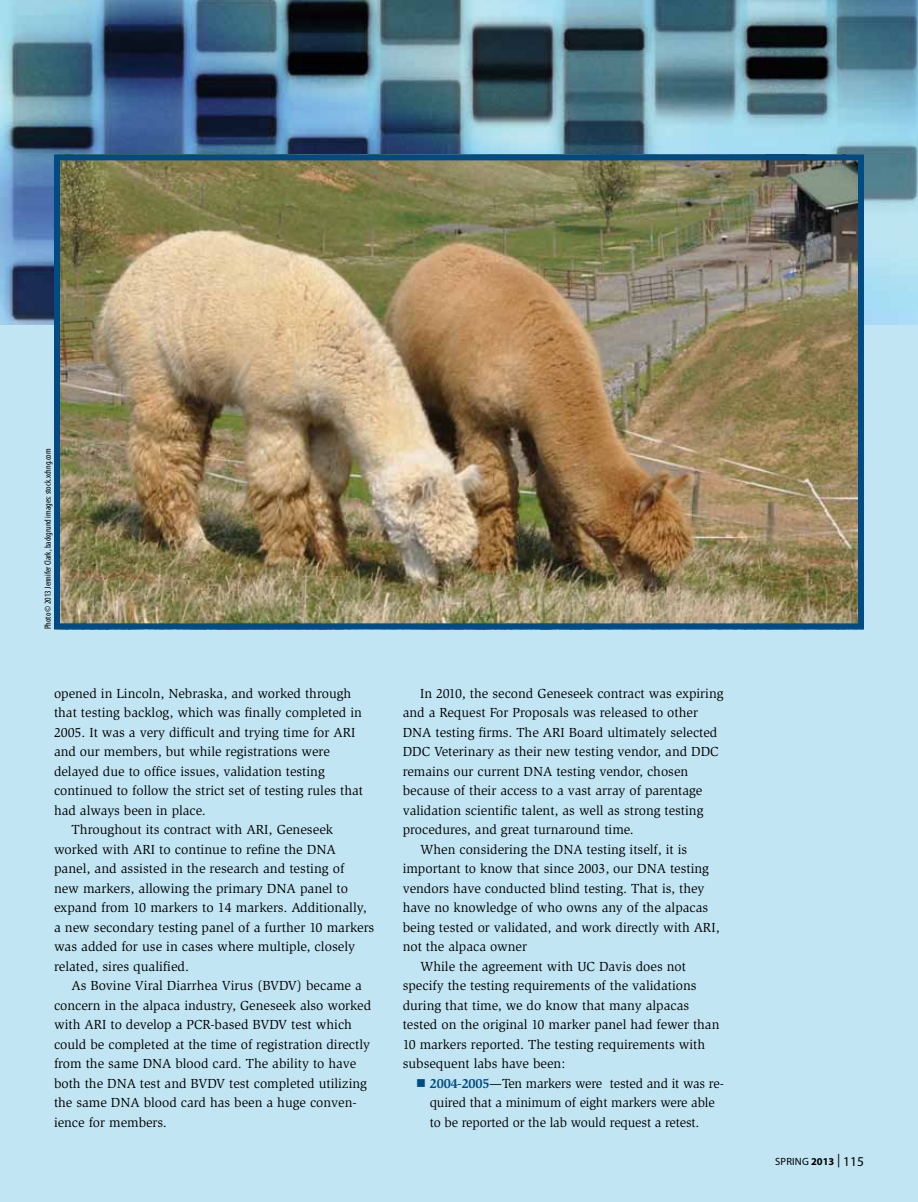
<style>
.page{position:relative;width:918px;height:1202px;background:#c1e5f2}
.page>*{position:absolute;margin:0;border:0;box-sizing:border-box;transform-origin:0 0}
.t1{font:13.5px/19.5px "Slimbach";color:#000}
.t2{font:10.5px "Myriad Pro";letter-spacing:.02em;color:#000}
.t3{font:condensed 9px "Myriad Pro";color:#000}
.s1{color:#004b84}
.s2{font-weight:700;color:#004b84}
.s3{font-weight:700}
.s4{font-size:13.5px}
</style>
<div class="page">
<img style="left:0;top:0;width:918px;height:324px">
<img style="left:61px;top:161px;width:796px;height:461px">
<div style="left:54px;top:154px;width:810px;height:475px;border:6px solid #004b84"></div>
<p class="t3" style="left:43px;top:629px;width:182px;rotate:-90deg">Photo © 2013 Jennifer Clark, backgrund images: stock.xchng.com</p>
<p class="t1" style="left:54px;top:683px;width:299px">opened in Lincoln, Nebraska, and worked through</p>
<p class="t1" style="left:54px;top:703px;width:309px">that testing backlog, which was finally completed in</p>
<p class="t1" style="left:54px;top:722px;width:303px">2005. It was a very difficult and trying time for ARI</p>
<p class="t1" style="left:54px;top:742px;width:277px">and our members, but while registrations were</p>
<p class="t1" style="left:54px;top:761px;width:272px">delayed due to office issues, validation testing</p>
<p class="t1" style="left:54px;top:781px;width:311px">continued to follow the strict set of testing rules that</p>
<p class="t1" style="left:54px;top:800px;width:153px">had always been in place.</p>
<p class="t1" style="left:72px;top:820px;width:263px">Throughout its contract with ARI, Geneseek</p>
<p class="t1" style="left:54px;top:839px;width:283px">worked with ARI to continue to refine the DNA</p>
<p class="t1" style="left:54px;top:859px;width:292px">panel, and assisted in the research and testing of</p>
<p class="t1" style="left:54px;top:878px;width:296px">new markers, allowing the primary DNA panel to</p>
<p class="t1" style="left:54px;top:898px;width:314px">expand from 10 markers to 14 markers. Additionally,</p>
<p class="t1" style="left:54px;top:917px;width:322px">a new secondary testing panel of a further 10 markers</p>
<p class="t1" style="left:54px;top:937px;width:303px">was added for use in cases where multiple, closely</p>
<p class="t1" style="left:54px;top:956px;width:137px">related, sires qualified.</p>
<p class="t1" style="left:71px;top:976px;width:292px">As Bovine Viral Diarrhea Virus (BVDV) became a</p>
<p class="t1" style="left:54px;top:995px;width:319px">concern in the alpaca industry, Geneseek also worked</p>
<p class="t1" style="left:54px;top:1015px;width:300px">with ARI to develop a PCR-based BVDV test which</p>
<p class="t1" style="left:54px;top:1034px;width:318px">could be completed at the time of registration directly</p>
<p class="t1" style="left:54px;top:1054px;width:304px">from the same DNA blood card. The ability to have</p>
<p class="t1" style="left:54px;top:1073px;width:314px">both the DNA test and BVDV test completed utilizing</p>
<p class="t1" style="left:54px;top:1093px;width:304px">the same DNA blood card has been a huge conven-</p>
<p class="t1" style="left:54px;top:1112px;width:114px">ience for members.</p>
<p class="t1" style="left:420px;top:683px;width:305px">In 2010, the second Geneseek contract was expiring</p>
<p class="t1" style="left:403px;top:703px;width:297px">and a Request For Proposals was released to other</p>
<p class="t1" style="left:403px;top:722px;width:316px">DNA testing firms. The ARI Board ultimately selected</p>
<p class="t1" style="left:403px;top:742px;width:318px">DDC Veterinary as their new testing vendor, and DDC</p>
<p class="t1" style="left:403px;top:761px;width:287px">remains our current DNA testing vendor, chosen</p>
<p class="t1" style="left:403px;top:781px;width:301px">because of their access to a vast array of parentage</p>
<p class="t1" style="left:403px;top:800px;width:302px">validation scientific talent, as well as strong testing</p>
<p class="t1" style="left:403px;top:820px;width:233px">procedures, and great turnaround time.</p>
<p class="t1" style="left:420px;top:839px;width:269px">When considering the DNA testing itself, it is</p>
<p class="t1" style="left:403px;top:859px;width:308px">important to know that since 2003, our DNA testing</p>
<p class="t1" style="left:403px;top:878px;width:303px">vendors have conducted blind testing. That is, they</p>
<p class="t1" style="left:403px;top:898px;width:307px">have no knowledge of who owns any of the alpacas</p>
<p class="t1" style="left:403px;top:917px;width:318px">being tested or validated, and work directly with ARI,</p>
<p class="t1" style="left:403px;top:937px;width:126px">not the alpaca owner</p>
<p class="t1" style="left:420px;top:956px;width:267px">While the agreement with UC Davis does not</p>
<p class="t1" style="left:403px;top:976px;width:295px">specify the testing requirements of the validations</p>
<p class="t1" style="left:403px;top:995px;width:288px">during that time, we do know that many alpacas</p>
<p class="t1" style="left:403px;top:1015px;width:318px">tested on the original 10 marker panel had fewer than</p>
<p class="t1" style="left:403px;top:1034px;width:304px">10 markers reported. The testing requirements with</p>
<p class="t1" style="left:403px;top:1054px;width:164px">subsequent labs have been:</p>
<p class="t1" style="left:430px;top:1073px;width:296px;text-indent:-14px"><span class="s1">■</span> <span class="s2">2004-2005</span>—Ten markers were tested and it was re&shy;quired that a minimum of eight markers were able to be reported or the lab would request a retest.</p>
<p class="t2" style="left:775px;top:1155px;width:90px">SPRING <span class="s3">2013</span> <span class="s4">| 115</span></p>
</div>
